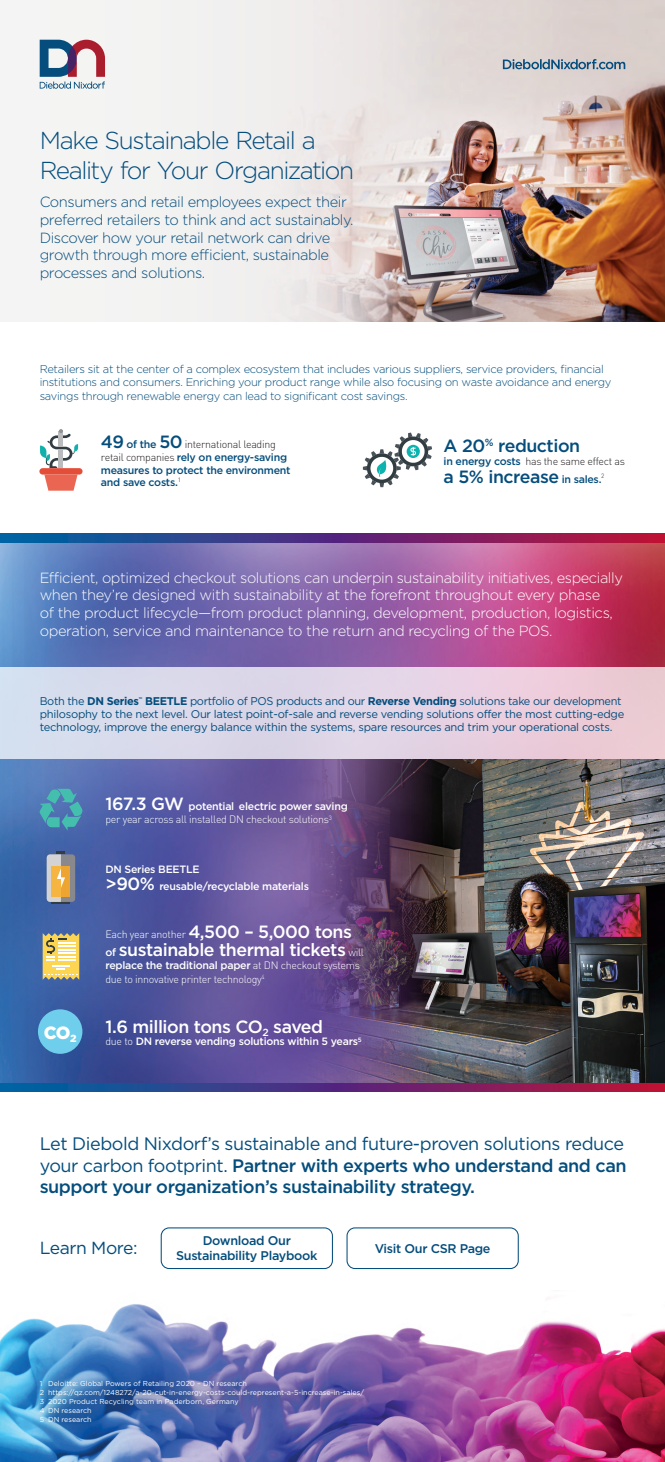
<style>
.page{position:relative;width:665px;height:1462px;background:#fff}
.page>*{position:absolute;margin:0;border:0;box-sizing:border-box;transform-origin:0 0}
.t1{font:300 24.5px/29.4px "Gotham";letter-spacing:-.055em;color:#044d7c}
.t2{font:500 18.02px/21.7px "Gotham";letter-spacing:-.025em;color:#044d7c}
.t3{font:500 17.71px "Gotham";letter-spacing:-.025em;color:#fff}
.t4{font:500 17.71px "Gotham";letter-spacing:-.025em;color:#044d7c}
.t5{font:900 17.71px "Gotham";color:#fff}
.t6{font:17.5px "Gotham";letter-spacing:-.025em;color:#044d7c}
.t7{font:300 14.7px/17.6px "Gotham";letter-spacing:-.025em;color:#fff}
.t8{font:300 14.7px/17.6px "Gotham";letter-spacing:-.03em;color:#044d7c}
.t9{font:500 12.6px/15.1px "Gotham";letter-spacing:-.025em;color:#044d7c;text-align:center}
.t10{font:11.2px/13.4px "Gotham";letter-spacing:-.025em;color:#044d7c}
.t11{font:300 11.2px/13.4px "Gotham";letter-spacing:-.025em;color:#044d7c}
.t12{font:700 11.2px "Gotham";letter-spacing:-.03em;color:#044d7c}
.t13{font:500 10.64px/17.7px "Gotham";letter-spacing:-.025em;color:#fff}
.t14{font:300 10.64px "DIN Pro";letter-spacing:-.025em;color:#fff}
.t15{font:500 10.64px/12.8px "Gotham";letter-spacing:-.025em;color:#044d7c}
.t16{font:300 10.64px "DIN Pro";letter-spacing:-.025em;color:#231f20}
.t17{font:7.17px/9px "Gotham";color:#fff}
.t18{font:500 6.19px "Gotham";color:#fff}
.t19{font:700 2.45px "Gotham";color:#044d7c}
.s1{font-family:"Gotham";font-weight:500;font-size:17.71px;color:#044d7c}
.s2{font-family:"Gotham";font-weight:500;color:#044d7c}
.s3{font-family:"DIN Pro";font-weight:300;color:#231f20}
.s4{font-size:10.64px}
.s5{font-weight:700}
.s6{font-weight:400}
.s7{font-size:17.71px}
.s8{font-family:"Gotham";font-weight:500;font-size:17.71px}
.s9{font-family:"DIN Pro";font-weight:300;font-size:10.64px}
.s10{font-family:"DIN Pro";font-weight:300}
</style>
<div class="page">
<img style="left:0;top:542px;width:665px;height:125px">
<img style="left:0;top:1298px;width:665px;height:164px">
<div style="left:0;top:667px;width:665px;height:92px;background:linear-gradient(to right,#d2e0f2,#efcad6)"></div>
<img style="left:463px;top:759px;width:202px;height:324px">
<img style="left:0;top:759px;width:463px;height:324px">
<img style="left:0;top:0;width:665px;height:321px">
<svg style="left:40px;top:40px;width:65px;height:49px"></svg>
<svg style="left:503px;top:59px;width:122px;height:10px"></svg>
<svg style="left:0;top:534px;width:665px;height:8px;background:#583175"></svg>
<div style="left:30px;top:1370px;width:348px;height:68px;background:#231f20;opacity:.75"></div>
<svg style="left:40px;top:429px;width:38px;height:39px"></svg>
<div style="left:39px;top:468px;width:44px;height:6px;background:#e44e39;border-radius:3px"></div>
<svg style="left:44px;top:474px;width:34px;height:17px"></svg>
<svg style="left:363px;top:432px;width:69px;height:55px"></svg>
<svg style="left:0;top:1083px;width:665px;height:9px;background:#583175"></svg>
<div style="left:47px;top:854px;width:28px;height:48px;background:#88888d;border-radius:3px"></div>
<svg style="left:47px;top:851px;width:23px;height:53px"></svg>
<svg style="left:39px;top:789px;width:43px;height:41px;background:#4a94b0"></svg>
<svg style="left:43px;top:933px;width:36px;height:46px"></svg>
<div style="left:38px;top:1009px;width:44px;height:45px;background:#6eceeb;border-radius:50%"></div>
<div style="left:161px;top:1227px;width:172px;height:42px;border:1px solid #044d7c;border-radius:8px"></div>
<div style="left:347px;top:1227px;width:172px;height:42px;border:1px solid #044d7c;border-radius:8px"></div>
<h1 class="t1" style="left:40px;top:126px;width:316px">Make Sustainable Retail a<br>Reality for Your Organization</h1>
<p class="t8" style="left:40px;top:193px;width:315px">Consumers and retail employees expect their preferred retailers to think and act sustainably.<br>Discover how your retail network can drive growth through more efficient, sustainable processes and solutions.</p>
<p class="t11" style="left:40px;top:362px;width:573px">Retailers sit at the center of a complex ecosystem that includes various suppliers, service providers, financial institutions and consumers. Enriching your product range while also focusing on waste avoidance and energy savings through renewable energy can lead to significant cost savings.</p>
<p class="t16" style="left:101px;top:436px;width:176px"><span class="s1">49</span> <span class="s2">of the</span> <span class="s1">50</span> international leading</p>
<p class="t15" style="left:101px;top:450px;width:191px"><span class="s3">retail companies</span> rely on energy-saving measures to protect the environment and save costs.<sup>1</sup></p>
<p class="t4" style="left:444px;top:436px;width:138px">A 20<sup>%</sup> reduction</p>
<p class="t16" style="left:444px;top:453px;width:183px"><span class="s2">in energy costs</span> has the same effect as</p>
<p class="t4" style="left:444px;top:466px;width:162px">a 5% increase <span class="s4">in sales.</span><sup>2</sup></p>
<p class="t7" style="left:40px;top:568px;width:585px">Efficient, optimized checkout solutions can underpin sustainability initiatives, especially when they’re designed with sustainability at the forefront throughout every phase<br>of the product lifecycle—from product planning, development, production, logistics, operation, service and maintenance to the return and recycling of the POS.</p>
<p class="t10" style="left:40px;top:694px;width:586px;text-indent:105px"><span class="s5">BEETLE</span> portfolio of POS products and our <span class="s5">Reverse Vending</span> solutions take our development philosophy to the next level. Our latest point-of-sale and reverse vending solutions offer the most cutting-edge technology, improve the energy balance within the systems, spare resources and trim your operational costs.</p>
<p class="t12" style="left:40px;top:694px;width:101px"><span class="s6">Both the</span> DN Series</p>
<p class="t19" style="left:139px;top:696px;width:5px">TM</p>
<p class="t13" style="left:105px;top:797px;width:244px"><span class="s7">167.3 GW</span> potential electric power saving</p>
<p class="t14" style="left:105px;top:811px;width:228px">per year across all installed DN checkout solutions<sup>3</sup></p>
<p class="t13" style="left:105px;top:860px;width:205px">DN Series BEETLE<br><span class="s7">&gt;90%</span> reusable/recyclable materials</p>
<p class="t14" style="left:105px;top:926px;width:248px">Each year another <span class="s8">4,500 – 5,000 tons</span></p>
<p class="t3" style="left:105px;top:939px;width:260px"><span class="s4">of</span> sustainable thermal tickets <span class="s9">will</span></p>
<p class="t13" style="left:105px;top:956px;width:256px">replace the traditional paper <span class="s10">at DN checkout systems</span></p>
<p class="t14" style="left:105px;top:970px;width:161px">due to innovative printer technology<sup>4</sup></p>
<p class="t3" style="left:105px;top:1016px;width:219px">1.6 million tons CO<sub>2</sub> saved</p>
<p class="t13" style="left:105px;top:1032px;width:254px"><span class="s10">due to</span> DN reverse vending solutions within 5 years</p>
<p class="t5" style="left:44px;top:1020px;width:34px">CO<sub>2</sub></p>
<p class="t18" style="left:358px;top:1036px;width:5px">5</p>
<p class="t2" style="left:40px;top:1132px;width:588px"><span class="s6">Let Diebold Nixdorf’s sustainable and future-proven solutions reduce your carbon footprint.</span> Partner with experts who understand and can support your organization’s sustainability strategy.</p>
<p class="t6" style="left:40px;top:1238px;width:99px">Learn More:</p>
<p class="t9" style="left:176px;top:1232px;width:143px">Download Our<br>Sustainability Playbook</p>
<p class="t9" style="left:375px;top:1240px;width:117px">Visit Our CSR Page</p>
<p class="t17" style="left:40px;top:1379px;width:326px">1 Deloitte: Global Powers of Retailing 2020 – DN research<br>2 https://qz.com/1248272/a-20-cut-in-energy-costs-could-represent-a-5-increase-in-sales/ 3 2020 Product Recycling team in Paderborn, Germany<br>4 DN research<br>5 DN research</p>
</div>
